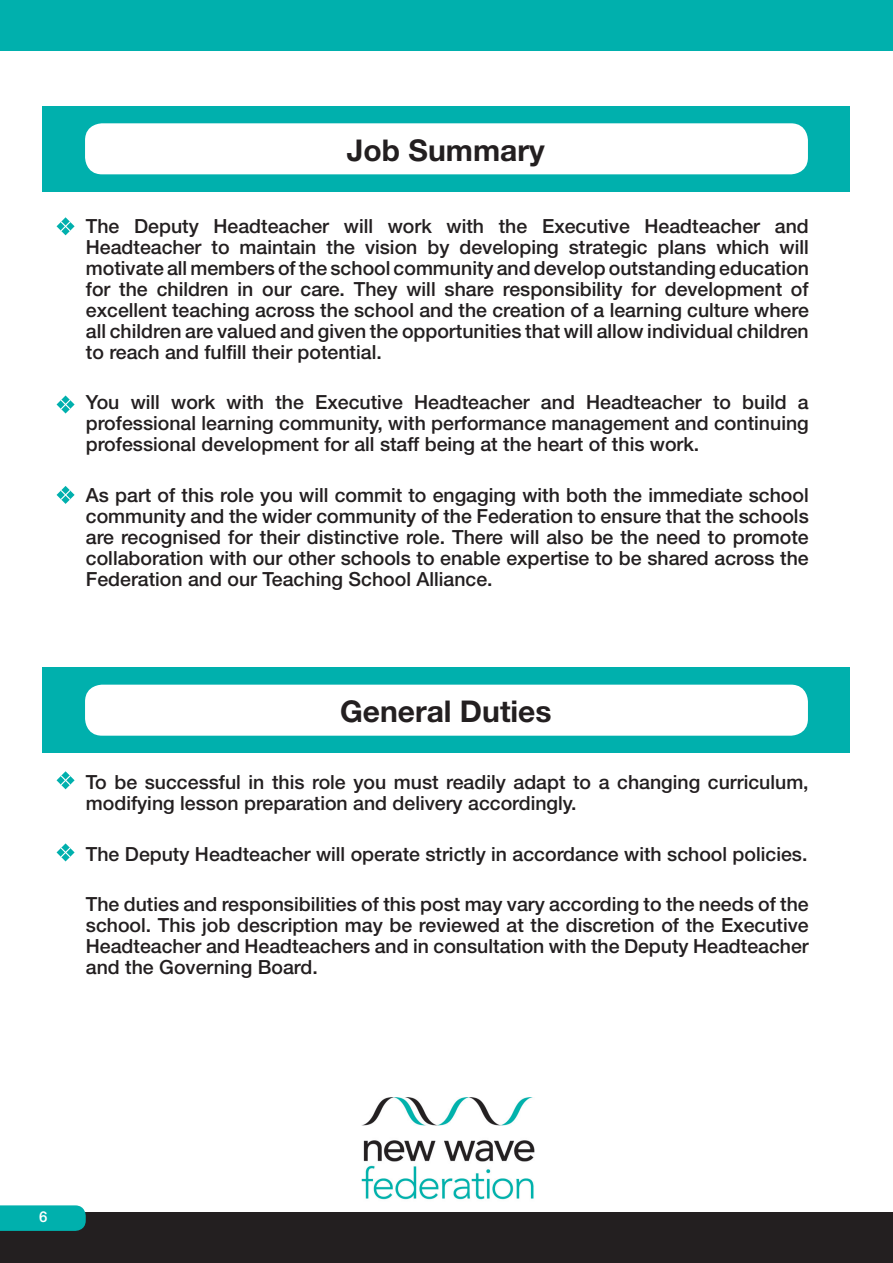
<style>
.page{position:relative;width:893px;height:1263px;background:#fff}
.page>*{position:absolute;margin:0;border:0;box-sizing:border-box;transform-origin:0 0}
.t1{font:700 30px "Helvetica Neue";color:#231f20}
.Main1{font:500 19.5px/21px "Helvetica Neue";color:#231f20;text-align:justify}
.t2{font:500 15px "Helvetica Neue";color:#fff}
</style>
<div class="page">
<div style="left:0;top:1212px;width:893px;height:51px;background:#231f20"></div>
<svg style="left:0;top:1205px;width:86px;height:26px;background:#07afac"></svg>
<div style="left:0;top:0;width:893px;height:51px;background:#00b0ad"></div>
<div style="left:43px;top:106px;width:807px;height:85px;background:#00b0ad"></div>
<div style="left:43px;top:668px;width:807px;height:85px;background:#00b0ad"></div>
<div style="left:85px;top:123px;width:723px;height:51px;background:#fff;border-radius:17px"></div>
<div style="left:85px;top:685px;width:723px;height:51px;background:#fff;border-radius:17px"></div>
<img style="left:362px;top:1097px;width:173px;height:103px">
<svg style="left:57px;top:217px;width:18px;height:18px"></svg>
<svg style="left:57px;top:395px;width:18px;height:18px"></svg>
<svg style="left:57px;top:486px;width:18px;height:18px"></svg>
<svg style="left:57px;top:771px;width:18px;height:18px"></svg>
<svg style="left:57px;top:843px;width:18px;height:18px"></svg>
<p class="t1" style="left:347px;top:131px;width:199px">Job Summary</p>
<p class="Main1" style="left:86px;top:215px;width:724px">The Deputy Headteacher will work with the Executive Headteacher and Headteacher to maintain the vision by developing strategic plans which will motivate all members of the school community and develop outstanding education for the children in our care. They will share responsibility for development of excellent teaching across the school and the creation of a learning culture where all children are valued and given the opportunities that will allow individual children to reach and fulfill their potential.</p>
<p class="Main1" style="left:86px;top:392px;width:724px">You will work with the Executive Headteacher and Headteacher to build a professional learning community, with performance management and continuing professional development for all staff being at the heart of this work.</p>
<p class="Main1" style="left:86px;top:484px;width:724px">As part of this role you will commit to engaging with both the immediate school community and the wider community of the Federation to ensure that the schools are recognised for their distinctive role. There will also be the need to promote collaboration with our other schools to enable expertise to be shared across the Federation and our Teaching School Alliance.</p>
<p class="t1" style="left:340px;top:693px;width:213px">General Duties</p>
<p class="Main1" style="left:86px;top:771px;width:724px">To be successful in this role you must readily adapt to a changing curriculum, modifying lesson preparation and delivery accordingly.</p>
<p class="Main1" style="left:86px;top:843px;width:723px">The Deputy Headteacher will operate strictly in accordance with school policies.</p>
<p class="Main1" style="left:86px;top:893px;width:724px">The duties and responsibilities of this post may vary according to the needs of the school. This job description may be reviewed at the discretion of the Executive Headteacher and Headteachers and in consultation with the Deputy Headteacher and the Governing Board.</p>
<p class="t2" style="left:39px;top:1207px;width:10px">6</p>
</div>
